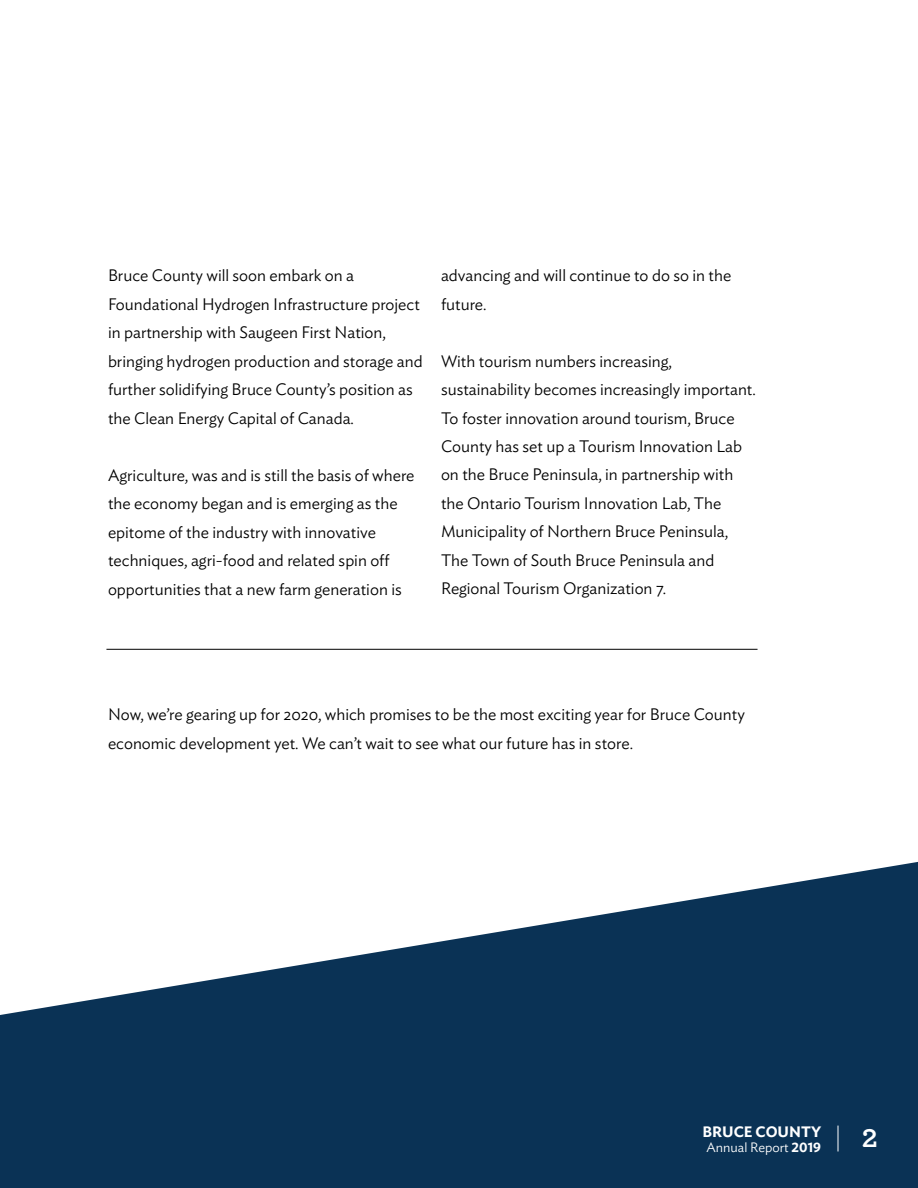
<style>
.page{position:relative;width:918px;height:1188px;background:#fff}
.page>*{position:absolute;margin:0;border:0;box-sizing:border-box;transform-origin:0 0}
.t1{font:700 27px "Archer Pro";color:#fff}
.t2{font:300 16.5px/28.5px "Ideal Sans";color:#000}
.t3{font:600 15px "Ideal Sans";color:#fff}
.t4{font:300 13.5px "Ideal Sans";color:#fff}
.s1{font-weight:600}
</style>
<div class="page">
<svg style="left:0;top:862px;width:918px;height:326px;fill:#0a3255"></svg>
<hr style="left:106px;top:649px;width:652px;height:1px;background:#000">
<svg style="left:838px;top:1126px;width:1px;height:25px"></svg>
<p class="t2" style="left:108px;top:260px;width:316px">Bruce County will soon embark on a Foundational Hydrogen Infrastructure project in partnership with Saugeen First Nation, bringing hydrogen production and storage and further solidifying Bruce County’s position as the Clean Energy Capital of Canada.</p>
<p class="t2" style="left:108px;top:459px;width:308px">Agriculture, was and is still the basis of where the economy began and is emerging as the epitome of the industry with innovative techniques, agri-food and related spin off opportunities that a new farm generation is</p>
<p class="t2" style="left:441px;top:260px;width:292px">advancing and will continue to do so in the future.</p>
<p class="t2" style="left:441px;top:345px;width:316px">With tourism numbers increasing, sustainability becomes increasingly important.<br>To foster innovation around tourism, Bruce County has set up a Tourism Innovation Lab on the Bruce Peninsula, in partnership with the Ontario Tourism Innovation Lab, The Municipality of Northern Bruce Peninsula, The Town of South Bruce Peninsula and Regional Tourism Organization 7.</p>
<p class="t2" style="left:108px;top:699px;width:638px">Now, we’re gearing up for 2020, which promises to be the most exciting year for Bruce County economic development yet. We can’t wait to see what our future has in store.</p>
<p class="t3" style="left:703px;top:1120px;width:120px">BRUCE COUNTY</p>
<p class="t4" style="left:707px;top:1137px;width:116px">Annual Report <span class="s1">2019</span></p>
<h1 class="t1" style="left:862px;top:1117px;width:17px">2</h1>
</div>
